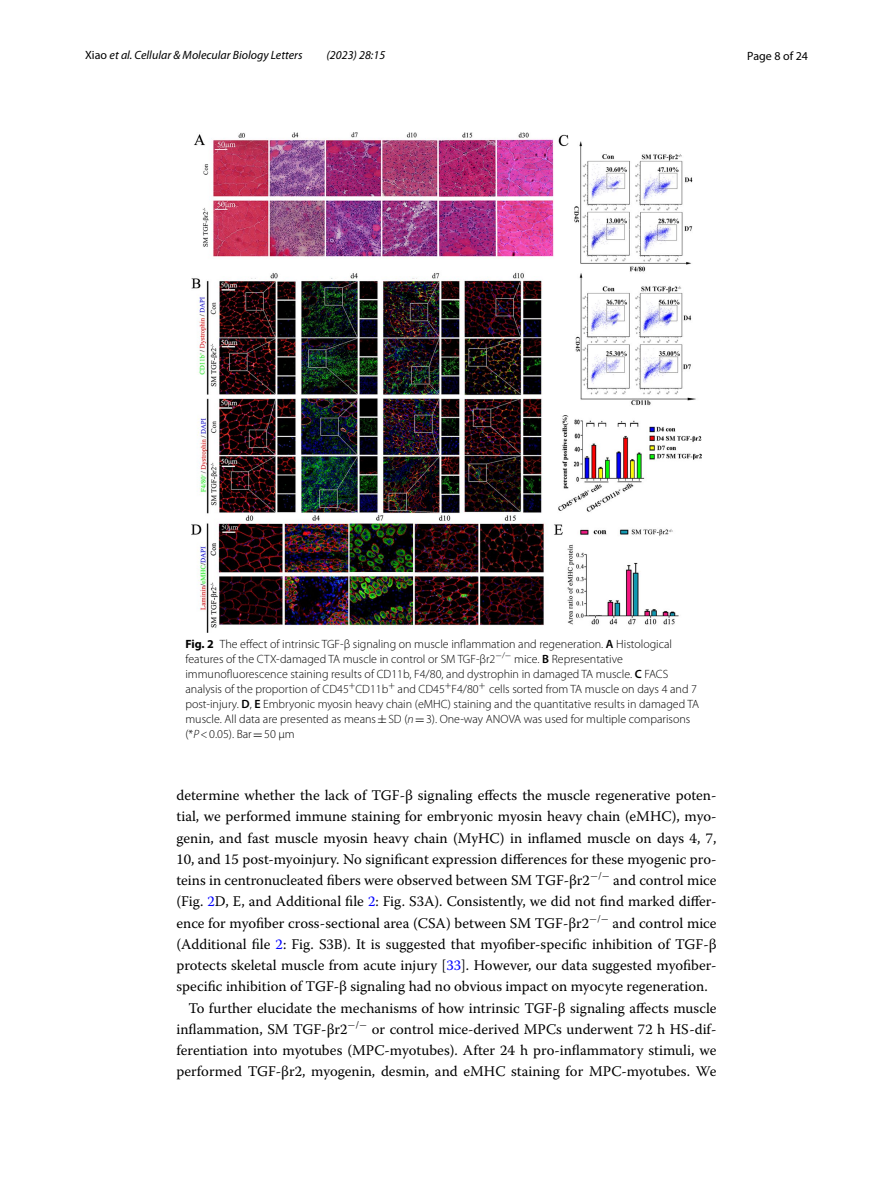
<style>
.page{position:relative;width:893px;height:1187px;background:#fff}
.page>*{position:absolute;margin:0;border:0;box-sizing:border-box;transform-origin:0 0}
.t1{font:14.7px "Warnock Pro";color:#000}
.t2{font:300 12px/15px "Myriad Pro";color:#000}
.t3{font:italic 12px "Myriad Pro";color:#000}
.t4{font:12px "Myriad Pro";color:#000}
.s1{font-style:normal}
.s2{font-weight:700}
.s3{font-weight:600}
.s4{font-family:"MTSY";font-weight:400}
.s5{font-style:italic}
.s6{color:#00f}
</style>
<div class="page">
<img style="left:191px;top:133px;width:511px;height:500px">
<p class="t3" style="left:85px;top:48px;width:219px"><span class="s1">Xiao</span> et al. Cellular &amp; Molecular Biology Letters</p>
<p class="t3" style="left:327px;top:48px;width:60px">(2023) 28:15</p>
<p class="t4" style="left:747px;top:48px;width:62px">Page 8 of 24</p>
<p class="t2" style="left:185px;top:636px;width:515px"><span class="s2">Fig. 2</span> The effect of intrinsic TGF-β signaling on muscle inflammation and regeneration. <span class="s3">A</span> Histological features of the CTX-damaged TA muscle in control or SM TGF-βr2<sup>−</sup><sup>/</sup><sup>−</sup> mice. <span class="s3">B</span> Representative immunofluorescence staining results of CD11b, F4/80, and dystrophin in damaged TA muscle. <span class="s3">C</span> FACS analysis of the proportion of CD45<sup>+</sup>CD11b<sup>+</sup> and CD45<sup>+</sup>F4/80<sup>+</sup> cells sorted from TA muscle on days 4 and 7 post-injury. <span class="s3">D</span>, <span class="s3">E</span> Embryonic myosin heavy chain (eMHC) staining and the quantitative results in damaged TA muscle. All data are presented as means<span class="s4">±</span>SD (<span class="s5">n</span><span class="s4">=</span>3). One-way ANOVA was used for multiple comparisons (*<span class="s5">P</span>&lt;0.05). Bar<span class="s4">=</span>50 μm</p>
<p class="t1" style="left:176px;top:786px;width:542px">determine whether the lack of TGF-β signaling effects the muscle regenerative poten-</p>
<p class="t1" style="left:176px;top:807px;width:542px">tial, we performed immune staining for embryonic myosin heavy chain (eMHC), myo-</p>
<p class="t1" style="left:176px;top:829px;width:542px">genin, and fast muscle myosin heavy chain (MyHC) in inflamed muscle on days 4, 7,</p>
<p class="t1" style="left:176px;top:850px;width:542px">10, and 15 post-myoinjury. No significant expression differences for these myogenic pro-</p>
<p class="t1" style="left:176px;top:871px;width:541px">teins in centronucleated fibers were observed between SM TGF-βr2<sup>−</sup><sup>/</sup><sup>−</sup> and control mice</p>
<p class="t1" style="left:176px;top:892px;width:542px">(Fig. <span class="s6">2</span>D, E, and Additional file <span class="s6">2</span>: Fig. S3A). Consistently, we did not find marked differ-</p>
<p class="t1" style="left:176px;top:913px;width:542px">ence for myofiber cross-sectional area (CSA) between SM TGF-βr2<sup>−</sup><sup>/</sup><sup>−</sup> and control mice</p>
<p class="t1" style="left:176px;top:935px;width:542px">(Additional file <span class="s6">2</span>: Fig. S3B). It is suggested that myofiber-specific inhibition of TGF-β</p>
<p class="t1" style="left:176px;top:956px;width:541px">protects skeletal muscle from acute injury [<span class="s6">33</span>]. However, our data suggested myofiber-</p>
<p class="t1" style="left:176px;top:977px;width:533px">specific inhibition of TGF-β signaling had no obvious impact on myocyte regeneration.</p>
<p class="t1" style="left:188px;top:998px;width:530px">To further elucidate the mechanisms of how intrinsic TGF-β signaling affects muscle</p>
<p class="t1" style="left:176px;top:1020px;width:542px">inflammation, SM TGF-βr2<sup>−</sup><sup>/</sup><sup>−</sup> or control mice-derived MPCs underwent 72 h HS-dif-</p>
<p class="t1" style="left:176px;top:1041px;width:541px">ferentiation into myotubes (MPC-myotubes). After 24 h pro-inflammatory stimuli, we</p>
<p class="t1" style="left:176px;top:1062px;width:542px">performed TGF-βr2, myogenin, desmin, and eMHC staining for MPC-myotubes. We</p>
</div>
